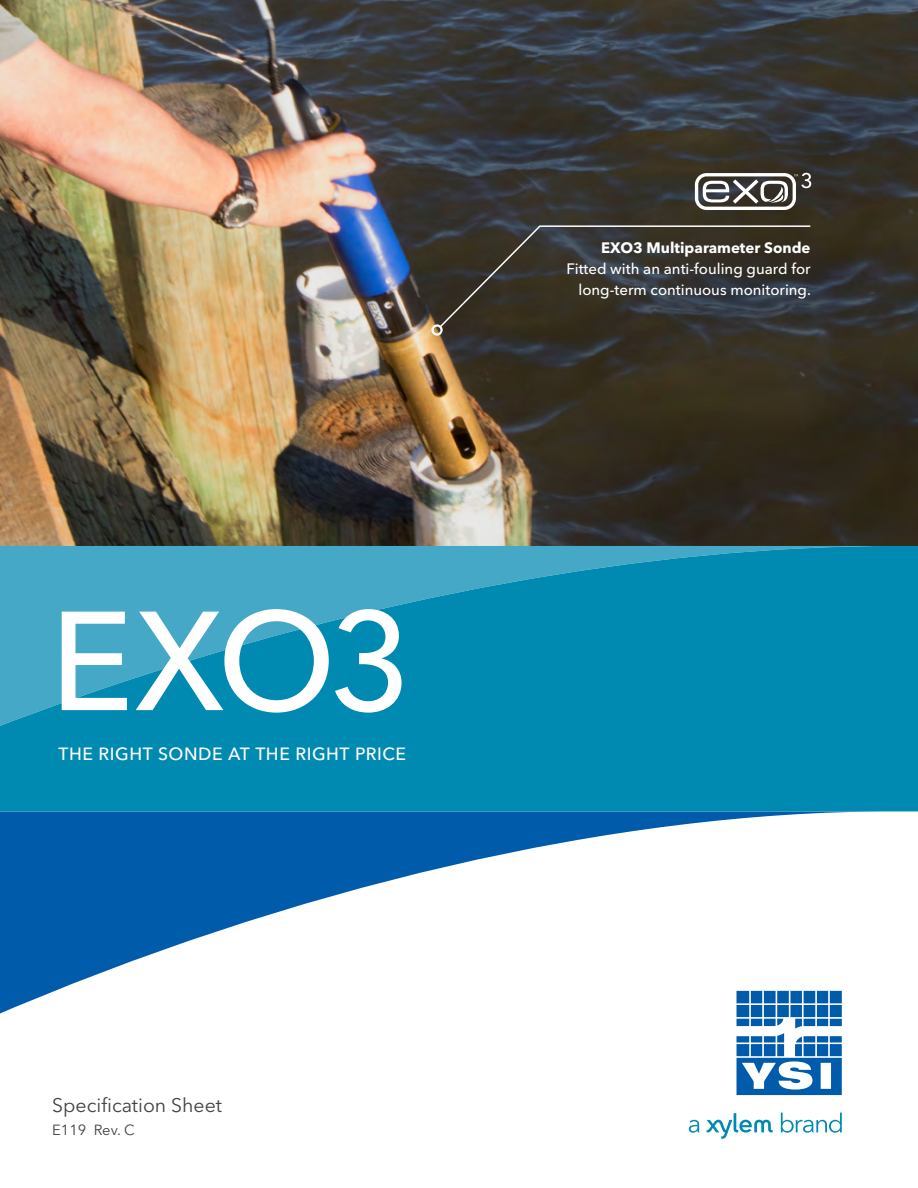
<style>
.page{position:relative;width:918px;height:1188px;background:#fff}
.page>*{position:absolute;margin:0;border:0;box-sizing:border-box;transform-origin:0 0}
.t1{font:500 139.05px "Avenir Next LT Pro";color:#fff}
.t2{font:19.5px "Avenir Next LT Pro";color:#414042}
.t3{font:500 17.55px "Avenir Next LT Pro";letter-spacing:.03em;color:#fff}
.t4{font:500 15px/21px "Avenir Next LT Pro";color:#fff;text-align:right}
.t5{font:700 15px "Avenir Next LT Pro";color:#fff}
.t6{font:14.7px "Avenir Next LT Pro";color:#414042}
</style>
<div class="page">
<img style="left:0;top:0;width:918px;height:546px">
<svg style="left:0;top:811px;width:891px;height:208px"></svg>
<svg style="left:0;top:546px;width:918px;height:265px;background:#1090b6"></svg>
<svg style="left:737px;top:991px;width:105px;height:104px"></svg>
<svg style="left:689px;top:1120px;width:10px;height:13px"></svg>
<svg style="left:781px;top:1113px;width:61px;height:20px"></svg>
<svg style="left:707px;top:1113px;width:66px;height:26px"></svg>
<svg style="left:695px;top:173px;width:116px;height:37px"></svg>
<svg style="left:438px;top:225px;width:373px;height:104px;background:#393732"></svg>
<div style="left:431px;top:324px;width:12px;height:12px;border:2px solid #fff;border-radius:50%"></div>
<h1 class="t1" style="left:50px;top:578px;width:364px">EXO3</h1>
<p class="t3" style="left:59px;top:743px;width:349px">THE RIGHT SONDE AT THE RIGHT PRICE</p>
<h2 class="t2" style="left:52px;top:1093px;width:171px">Specification Sheet</h2>
<p class="t6" style="left:52px;top:1121px;width:84px">E119 Rev. C</p>
<p class="t5" style="left:601px;top:239px;width:211px">EXO3 Multiparameter Sonde</p>
<p class="t4" style="left:567px;top:259px;width:246px">Fitted with an anti-fouling guard for long-term continuous monitoring.</p>
</div>
